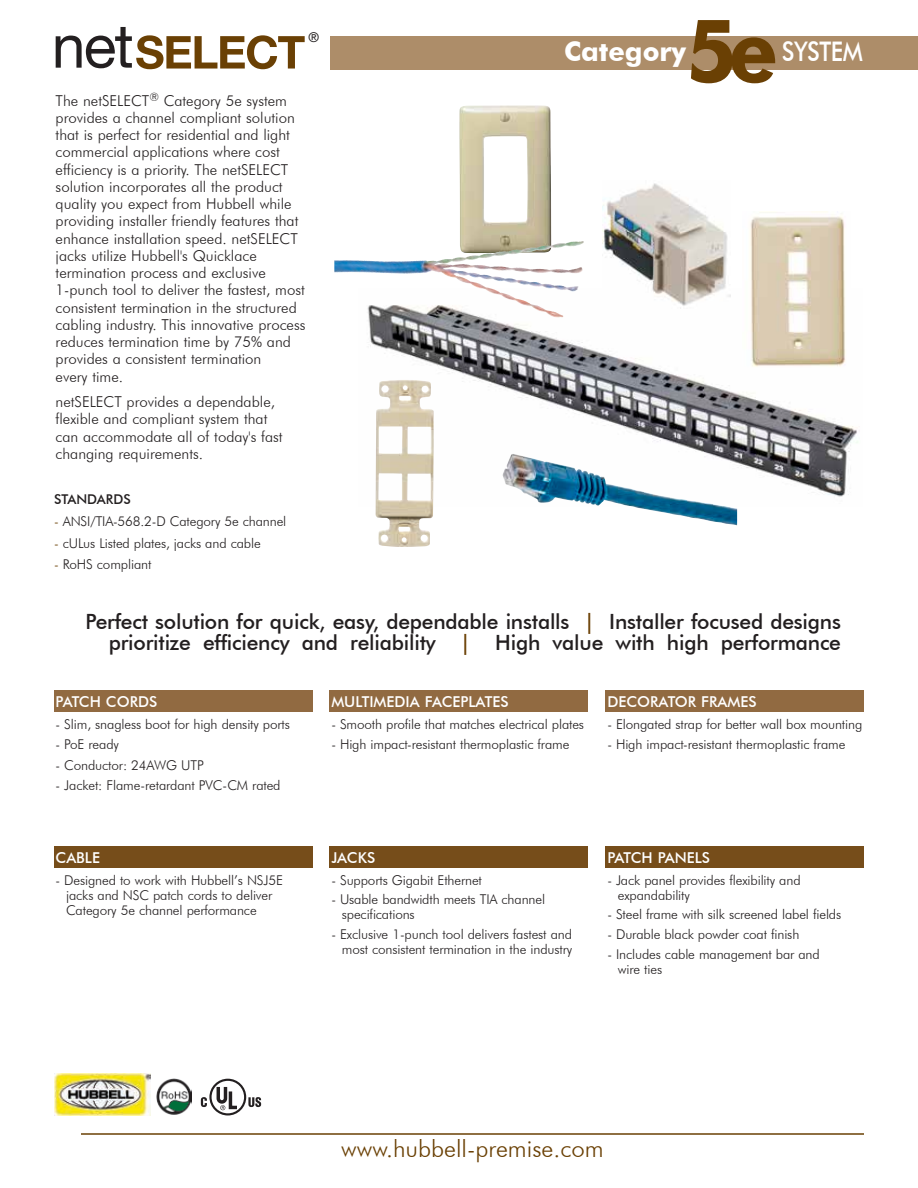
<style>
.page{position:relative;width:918px;height:1188px;background:#fff}
.page>*{position:absolute;margin:0;border:0;box-sizing:border-box;transform-origin:0 0}
.t1{font:700 87px "Futura BT";color:#6a4004;scale:.93 1}
.t2{font:700 27px "Futura BT";color:#fff}
.t3{font:500 27px "Futura BT";letter-spacing:-.02em;color:#fff;scale:.86 1}
.t4{font:300 24px "Futura BT";color:#6a4004}
.t5{font:500 21px/21px "Futura BT";letter-spacing:-.01em;color:#231f20;text-align:right}
.t6{font:300 15px/17.2px "Futura BT";color:#231f20}
.t7{font:500 15px "Futura BT";color:#fff}
.t8{font:300 13.5px/15px "Futura BT";letter-spacing:-.01em;color:#231f20}
.t9{font:500 13.5px "Futura BT";color:#231f20}
.s1{color:#6a4004}
</style>
<div class="page">
<hr style="left:81px;top:1133px;width:783px;height:2px;background:#6a4004">
<div style="left:331px;top:36px;width:587px;height:34px;background:#ad8d69"></div>
<div style="left:54px;top:691px;width:258px;height:21px;background:#916a41"></div>
<div style="left:54px;top:847px;width:258px;height:21px;background:#764d1a"></div>
<div style="left:606px;top:847px;width:258px;height:21px;background:#764d1a"></div>
<div style="left:330px;top:847px;width:258px;height:21px;background:#764d1a"></div>
<div style="left:330px;top:691px;width:258px;height:21px;background:#916a41"></div>
<div style="left:606px;top:691px;width:258px;height:21px;background:#916a41"></div>
<img style="left:156px;top:1078px;width:36px;height:36px">
<div style="left:209px;top:1079px;width:37px;height:36px;border:2px solid #231f20;border-radius:50%"></div>
<svg style="left:215px;top:1083px;width:25px;height:28px"></svg>
<svg style="left:201px;top:1097px;width:6px;height:10px"></svg>
<svg style="left:248px;top:1097px;width:13px;height:10px"></svg>
<img style="left:55px;top:1073px;width:96px;height:42px">
<img style="left:367px;top:289px;width:491px;height:208px">
<img style="left:742px;top:211px;width:109px;height:162px">
<img style="left:375px;top:380px;width:59px;height:167px">
<img style="left:502px;top:454px;width:235px;height:71px">
<img style="left:459px;top:105px;width:93px;height:148px">
<img style="left:602px;top:183px;width:129px;height:125px">
<img style="left:472px;top:241px;width:108px;height:15px">
<svg style="left:56px;top:27px;width:249px;height:42px"></svg>
<p class="t6" style="left:56px;top:92px;width:251px">The netSELECT<sup>®</sup> Category 5e system provides a channel compliant solution that is perfect for residential and light commercial applications where cost efficiency is a priority. The netSELECT solution incorporates all the product quality you expect from Hubbell while providing installer friendly features that enhance installation speed. netSELECT jacks utilize Hubbell's Quicklace termination process and exclusive 1-punch tool to deliver the fastest, most consistent termination in the structured cabling industry. This innovative process reduces termination time by 75% and provides a consistent termination<br>every time.</p>
<p class="t6" style="left:56px;top:393px;width:229px">netSELECT provides a dependable, flexible and compliant system that can accommodate all of today's fast changing requirements.</p>
<p class="t9" style="left:54px;top:491px;width:78px">STANDARDS</p>
<p class="t8" style="left:54px;top:513px;width:234px"><span class="s1">-</span> ANSI/TIA-568.2-D Category 5e channel</p>
<p class="t8" style="left:54px;top:535px;width:208px"><span class="s1">-</span> cULus Listed plates, jacks and cable</p>
<p class="t8" style="left:54px;top:557px;width:99px"><span class="s1">-</span> RoHS compliant</p>
<h1 class="t1" style="left:686px;top:-2px;width:100px">5e</h1>
<h2 class="t2" style="left:564px;top:35px;width:123px">Category</h2>
<h2 class="t3" style="left:782px;top:35px;width:96px">SYSTEM</h2>
<h3 class="t5" style="left:85px;top:611px;width:757px">Perfect solution for quick, easy, dependable installs <span class="s1">|</span> Installer focused designs prioritize efficiency and reliability <span class="s1">|</span> High value with high performance</h3>
<p class="t7" style="left:56px;top:692px;width:103px">PATCH CORDS</p>
<p class="t8" style="left:56px;top:716px;width:236px">- Slim, snagless boot for high density ports</p>
<p class="t8" style="left:56px;top:736px;width:65px">- PoE ready</p>
<p class="t8" style="left:56px;top:758px;width:150px">- Conductor: 24AWG UTP</p>
<p class="t8" style="left:56px;top:778px;width:226px">- Jacket: Flame-retardant PVC-CM rated</p>
<p class="t7" style="left:56px;top:848px;width:46px">CABLE</p>
<p class="t8" style="left:66px;top:872px;width:218px;text-indent:-11px">- Designed to work with Hubbell’s NSJ5E jacks and NSC patch cords to deliver<br>Category 5e channel performance</p>
<p class="t7" style="left:331px;top:692px;width:179px">MULTIMEDIA FACEPLATES</p>
<p class="t8" style="left:331px;top:716px;width:254px">- Smooth profile that matches electrical plates</p>
<p class="t8" style="left:331px;top:736px;width:240px">- High impact-resistant thermoplastic frame</p>
<p class="t7" style="left:607px;top:692px;width:151px">DECORATOR FRAMES</p>
<p class="t8" style="left:607px;top:716px;width:256px">- Elongated strap for better wall box mounting</p>
<p class="t8" style="left:607px;top:736px;width:240px">- High impact-resistant thermoplastic frame</p>
<p class="t7" style="left:331px;top:848px;width:45px">JACKS</p>
<p class="t8" style="left:331px;top:872px;width:152px">- Supports Gigabit Ethernet</p>
<p class="t8" style="left:342px;top:892px;width:205px;text-indent:-11px">- Usable bandwidth meets TIA channel specifications</p>
<p class="t8" style="left:331px;top:927px;width:242px;text-align:right">- Exclusive 1-punch tool delivers fastest and most consistent termination in the industry</p>
<p class="t7" style="left:607px;top:848px;width:104px">PATCH PANELS</p>
<p class="t8" style="left:618px;top:872px;width:184px;text-indent:-11px">- Jack panel provides flexibility and expandability</p>
<p class="t8" style="left:607px;top:907px;width:235px">- Steel frame with silk screened label fields</p>
<p class="t8" style="left:607px;top:927px;width:193px">- Durable black powder coat finish</p>
<p class="t8" style="left:618px;top:947px;width:203px;text-indent:-11px">- Includes cable management bar and wire ties</p>
<h3 class="t4" style="left:341px;top:1134px;width:264px">www.hubbell-premise.com</h3>
</div>
